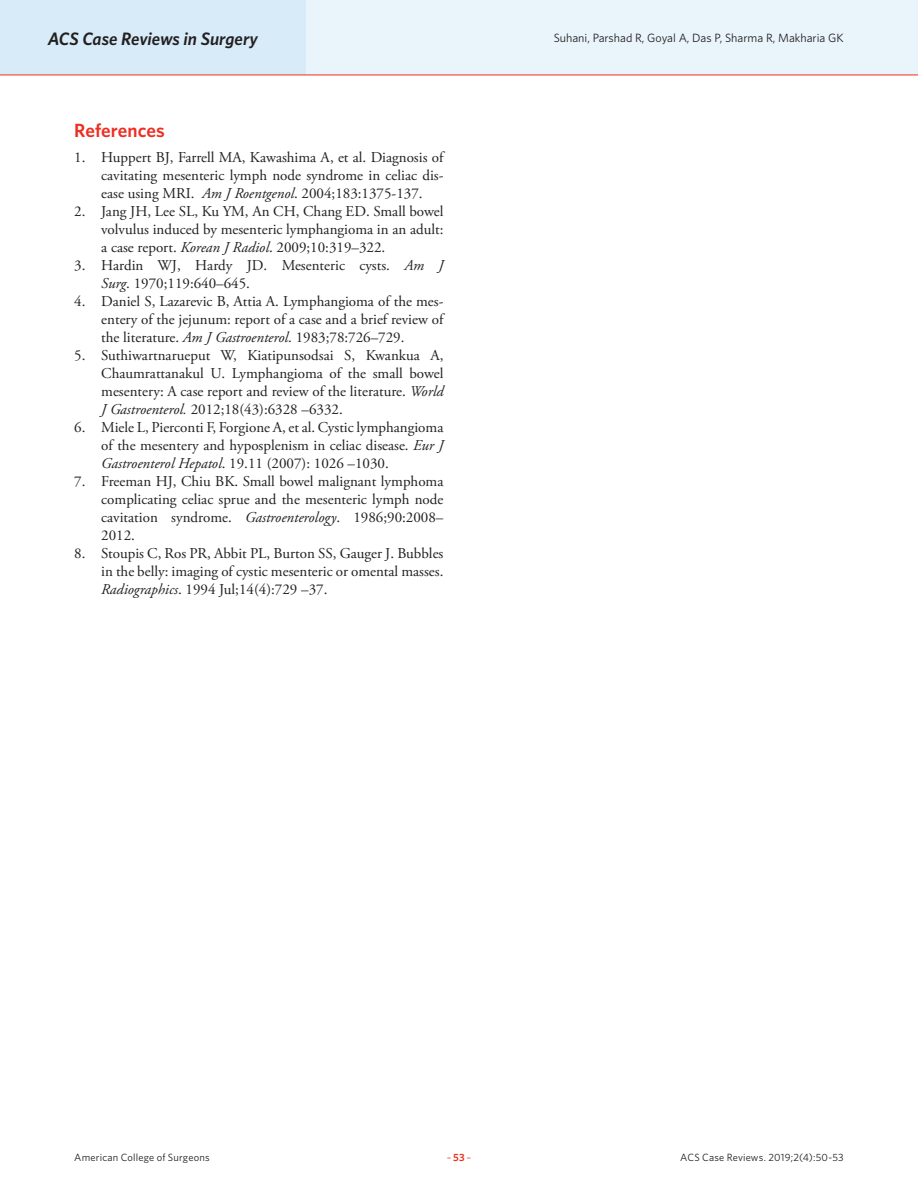
<style>
.page{position:relative;width:918px;height:1188px;background:#fff}
.page>*{position:absolute;margin:0;border:0;box-sizing:border-box;transform-origin:0 0}
.Article_Subhead{font:600 19.2px "Whitney";color:#ee2e22}
.t1{font:italic 600 18px "Whitney";letter-spacing:-.005em;color:#231f20}
.t2{font:15px/18px "Adobe Garamond Pro";color:#231f20;text-align:justify}
.t3{font:12px "Whitney";color:#231f20}
.t4{font:10.5px "Whitney";letter-spacing:.02em;color:#231f20}
.t5{font:10.5px "Whitney";color:#ee2e22}
.s1{font-style:italic}
.s2{font-weight:600}
</style>
<div class="page">
<div style="left:0;top:0;width:918px;height:75px;background:#eaf5fb"></div>
<div style="left:0;top:0;width:306px;height:75px;background:#d7ebf8"></div>
<hr style="left:0;top:75px;width:918px;height:1px;background:#ee2e22">
<p class="t1" style="left:48px;top:26px;width:212px">ACS Case Reviews in Surgery</p>
<p class="t3" style="left:554px;top:30px;width:292px">Suhani, Parshad R, Goyal A, Das P, Sharma R, Makharia GK</p>
<p class="Article_Subhead" style="left:74px;top:117px;width:92px">References</p>
<p class="t2" style="left:101px;top:149px;width:344px;text-indent:-27px">1. Huppert BJ, Farrell MA, Kawashima A, et al. Diagnosis of cavitating mesenteric lymph node syndrome in celiac dis&shy;ease using MRI. <span class="s1">Am J Roentgenol</span>. 2004;183:1375-137.</p>
<p class="t2" style="left:101px;top:203px;width:344px;text-indent:-27px">2. Jang JH, Lee SL, Ku YM, An CH, Chang ED. Small bowel volvulus induced by mesenteric lymphangioma in an adult: a case report. <span class="s1">Korean J Radiol</span>. 2009;10:319–322.</p>
<p class="t2" style="left:101px;top:257px;width:344px;text-indent:-27px">3. Hardin WJ, Hardy JD. Mesenteric cysts. <span class="s1">Am J<br>Surg</span>. 1970;119:640–645.</p>
<p class="t2" style="left:101px;top:293px;width:344px;text-indent:-27px">4. Daniel S, Lazarevic B, Attia A. Lymphangioma of the mes&shy;entery of the jejunum: report of a case and a brief review of the literature. <span class="s1">Am J Gastroenterol</span>. 1983;78:726–729.</p>
<p class="t2" style="left:101px;top:347px;width:344px;text-indent:-27px">5. Suthiwartnarueput W, Kiatipunsodsai S, Kwankua A, Chaumrattanakul U. Lymphangioma of the small bowel mesentery: A case report and review of the literature. <span class="s1">World J Gastroenterol.</span> 2012;18(43):6328 –6332.</p>
<p class="t2" style="left:101px;top:419px;width:344px;text-indent:-27px">6. Miele L, Pierconti F, Forgione A, et al. Cystic lymphangioma of the mesentery and hyposplenism in celiac disease. <span class="s1">Eur J Gastroenterol Hepatol</span>. 19.11 (2007): 1026 –1030.</p>
<p class="t2" style="left:101px;top:473px;width:344px;text-indent:-27px">7. Freeman HJ, Chiu BK. Small bowel malignant lymphoma complicating celiac sprue and the mesenteric lymph node cavitation syndrome. <span class="s1">Gastroenterology</span>. 1986;90:2008– 2012.</p>
<p class="t2" style="left:101px;top:545px;width:344px;text-indent:-27px">8. Stoupis C, Ros PR, Abbit PL, Burton SS, Gauger J. Bubbles in the belly: imaging of cystic mesenteric or omental masses.<br><span class="s1">Radiographics</span>. 1994 Jul;14(4):729 –37.</p>
<p class="t4" style="left:74px;top:1150px;width:137px">American College of Surgeons</p>
<p class="t5" style="left:447px;top:1150px;width:26px">–<span class="s2">53</span>–</p>
<p class="t4" style="left:680px;top:1150px;width:165px">ACS Case Reviews. 2019;2(4):50-53</p>
</div>
